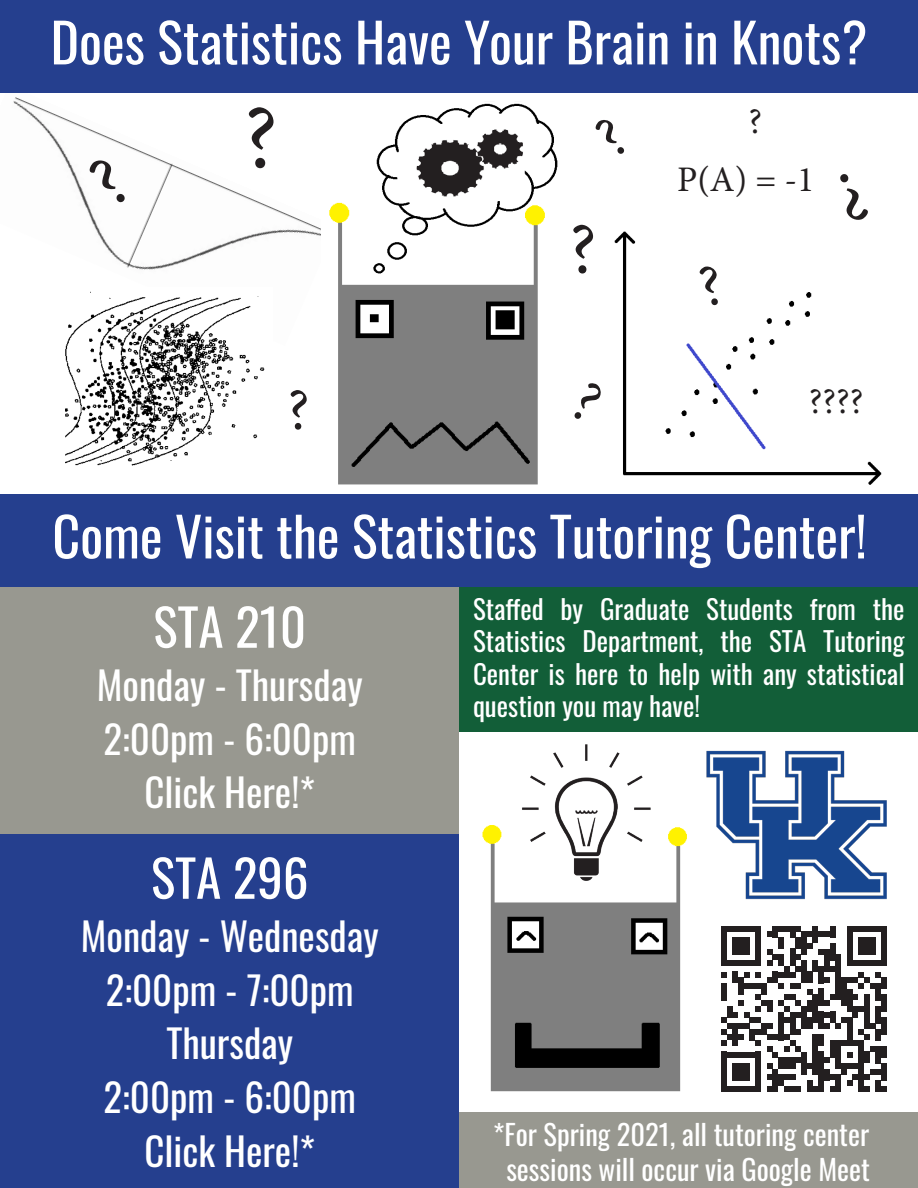
<style>
.page{position:relative;width:918px;height:1188px;background:#fff}
.page>*{position:absolute;margin:0;border:0;box-sizing:border-box;transform-origin:0 0}
.t1{font:90px "Minion Pro";color:#231f20}
.t2{font:72px "Minion Pro";color:#231f20}
.t3{font:58.5px "Minion Pro";color:#231f20}
.t4{font:54px "Oswald";color:#fff}
.t5{font:51px "Oswald";color:#fff}
.t6{font:39px "Oswald";color:#fff}
.t7{font:36px "Minion Pro";color:#231f20}
.t8{font:28.5px "Oswald";color:#fff}
.t9{font:27px/32.4px "Oswald";color:#fff;text-align:justify}
</style>
<div class="page">
<img style="left:614px;top:231px;width:268px;height:254px">
<div style="left:1px;top:494px;width:917px;height:93px;background:#253f8e"></div>
<div style="left:1px;top:816px;width:458px;height:372px;background:#253f8e"></div>
<div style="left:1px;top:587px;width:458px;height:247px;background:#989890"></div>
<div style="left:460px;top:1112px;width:458px;height:76px;background:#989890"></div>
<img style="left:13px;top:97px;width:308px;height:173px">
<img style="left:65px;top:291px;width:200px;height:175px">
<div style="left:0;top:0;width:918px;height:93px;background:#253f8e"></div>
<img style="left:329px;top:202px;width:209px;height:283px">
<img style="left:349px;top:103px;width:209px;height:179px">
<img style="left:482px;top:825px;width:205px;height:267px">
<img style="left:512px;top:744px;width:149px;height:145px">
<img style="left:706px;top:750px;width:181px;height:150px">
<svg style="left:721px;top:926px;width:166px;height:166px"></svg>
<div style="left:460px;top:588px;width:458px;height:144px;background:#125e38"></div>
<svg style="left:87px;top:156px;width:45px;height:51px"></svg>
<svg style="left:699px;top:264px;width:25px;height:43px"></svg>
<p class="t4" style="left:51px;top:-6px;width:818px">Does Statistics Have Your Brain in Knots?</p>
<p class="t1" style="left:244px;top:78px;width:36px">?</p>
<p class="t3" style="left:287px;top:371px;width:24px">?</p>
<p class="t2" style="left:569px;top:201px;width:29px">?</p>
<p class="t7" style="left:748px;top:97px;width:15px">?</p>
<p class="t7" style="left:677px;top:155px;width:139px">P(A) = -1</p>
<p class="t7" style="left:809px;top:377px;width:56px">????</p>
<p class="t4" style="left:52px;top:488px;width:816px">Come Visit the Statistics Tutoring Center!</p>
<p class="t5" style="left:153px;top:582px;width:154px">STA 210</p>
<p class="t6" style="left:97px;top:651px;width:267px">Monday - Thursday</p>
<p class="t6" style="left:104px;top:704px;width:254px">2:00pm - 6:00pm</p>
<p class="t6" style="left:145px;top:758px;width:172px">Click Here!*</p>
<p class="t5" style="left:151px;top:833px;width:159px">STA 296</p>
<p class="t6" style="left:81px;top:902px;width:299px">Monday - Wednesday</p>
<p class="t6" style="left:106px;top:955px;width:249px">2:00pm - 7:00pm</p>
<p class="t6" style="left:166px;top:1009px;width:128px">Thursday</p>
<p class="t6" style="left:104px;top:1062px;width:254px">2:00pm - 6:00pm</p>
<p class="t6" style="left:145px;top:1116px;width:172px">Click Here!*</p>
<p class="t9" style="left:473px;top:590px;width:433px">Staffed by Graduate Students from the Statistics Department, the STA Tutoring Center is here to help with any statistical question you may have!</p>
<p class="t8" style="left:493px;top:1109px;width:377px">*For Spring 2021, all tutoring center</p>
<p class="t8" style="left:506px;top:1144px;width:365px">sessions will occur via Google Meet</p>
</div>
